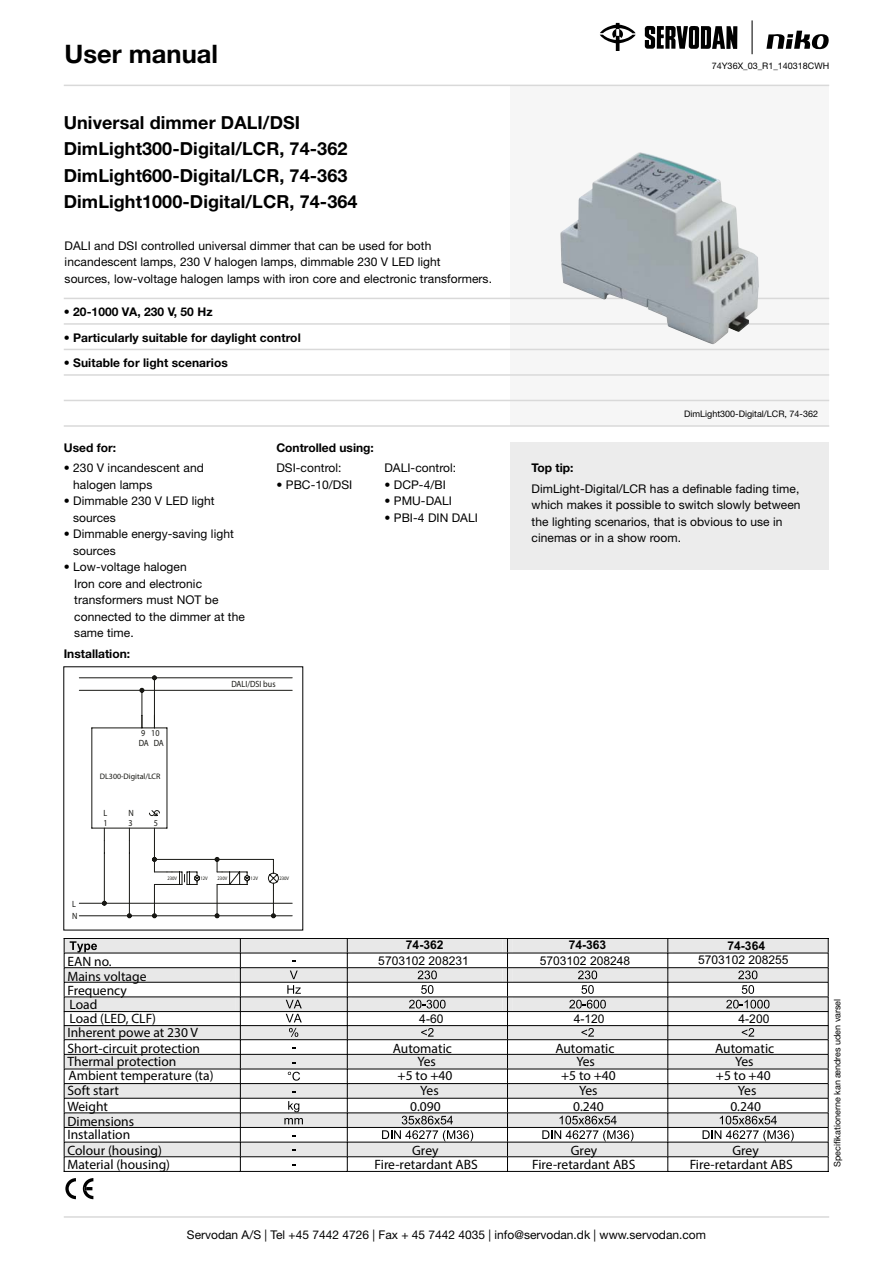
<style>
.page{position:relative;width:893px;height:1263px;background:#fff}
.page>*{position:absolute;margin:0;border:0;box-sizing:border-box;transform-origin:0 0}
.t1{font:700 25.5px "Helvetica Neue";color:#000}
.t2{font:700 18px/26.5px "Helvetica Neue";letter-spacing:.005em;color:#000}
.t3{font:13.5px/14.5px "Myriad Pro";color:#000}
.t4{font:12px/16.5px "Helvetica Neue";letter-spacing:.005em;color:#000}
.t5{font:700 12px "Helvetica Neue";letter-spacing:.005em;color:#000}
.t6{font:12px "Arial";color:#000}
.t7{font:700 12px "Arial";color:#000}
.t8{font:9px "Helvetica Neue";color:#000}
.t9{font:9px/10.1px "Myriad Pro";color:#181814;scale:.9 1}
.t10{font:7.95px "Myriad Pro";color:#181814}
.t11{font:5.1px "Myriad Pro";color:#181814;scale:.9 1}
</style>
<div class="page">
<svg style="left:600px;top:23px;width:36px;height:28px"></svg>
<svg style="left:645px;top:26px;width:92px;height:23px"></svg>
<svg style="left:766px;top:31px;width:63px;height:18px"></svg>
<hr style="left:752px;top:20px;width:1px;height:34px;background:#000">
<div style="left:510px;top:85px;width:319px;height:340px;background:#f6f6f6"></div>
<hr style="left:64px;top:399px;width:765px;height:2px;background:#d9d9d9">
<hr style="left:64px;top:425px;width:765px;height:2px;background:#d9d9d9">
<hr style="left:64px;top:297px;width:765px;height:2px;background:#d9d9d9">
<hr style="left:64px;top:323px;width:765px;height:2px;background:#d9d9d9">
<hr style="left:64px;top:348px;width:765px;height:2px;background:#d9d9d9">
<hr style="left:64px;top:374px;width:765px;height:2px;background:#d9d9d9">
<div style="left:510px;top:442px;width:319px;height:128px;background:#ececec"></div>
<hr style="left:104px;top:903px;width:188px;height:1px;background:#181814">
<svg style="left:79px;top:901px;width:28px;height:5px"></svg>
<hr style="left:79px;top:915px;width:50px;height:1px;background:#181814">
<hr style="left:104px;top:853px;width:1px;height:50px;background:#181814">
<svg style="left:152px;top:675px;width:5px;height:5px"></svg>
<hr style="left:79px;top:690px;width:63px;height:1px;background:#181814">
<hr style="left:142px;top:690px;width:150px;height:1px;background:#181814">
<hr style="left:79px;top:677px;width:75px;height:1px;background:#181814">
<hr style="left:154px;top:677px;width:138px;height:1px;background:#181814">
<svg style="left:104px;top:829px;width:1px;height:24px"></svg>
<svg style="left:127px;top:828px;width:165px;height:90px"></svg>
<svg style="left:149px;top:810px;width:11px;height:6px"></svg>
<hr style="left:92px;top:727px;width:75px;height:1px;background:#181814">
<hr style="left:92px;top:728px;width:1px;height:100px;background:#181814">
<hr style="left:92px;top:828px;width:75px;height:1px;background:#181814">
<hr style="left:167px;top:728px;width:1px;height:100px;background:#181814">
<svg style="left:139px;top:688px;width:5px;height:40px"></svg>
<svg style="left:154px;top:715px;width:1px;height:12px"></svg>
<hr style="left:154px;top:678px;width:1px;height:37px;background:#181814">
<hr style="left:64px;top:1216px;width:765px;height:2px;background:#d9d9d9">
<svg style="left:65px;top:1178px;width:11px;height:21px"></svg>
<svg style="left:83px;top:1178px;width:10px;height:21px"></svg>
<img style="left:560px;top:152px;width:199px;height:192px">
<svg style="left:64px;top:938px;width:765px;height:234px"></svg>
<hr style="left:64px;top:1025px;width:765px;height:1px;background:#000">
<hr style="left:64px;top:85px;width:765px;height:1px;background:#d9d9d9">
<h1 class="t1" style="left:65px;top:38px;width:155px">User manual</h1>
<h2 class="t2" style="left:64px;top:109px;width:295px">Universal dimmer DALI/DSI DimLight300-Digital/LCR, 74-362<br>DimLight600-Digital/LCR, 74-363<br>DimLight1000-Digital/LCR, 74-364</h2>
<p class="t4" style="left:65px;top:237px;width:429px">DALI and DSI controlled universal dimmer that can be used for both incandescent lamps, 230 V halogen lamps, dimmable 230 V LED light<br>sources, low-voltage halogen lamps with iron core and electronic transformers.</p>
<p class="t5" style="left:64px;top:305px;width:150px">• 20-1000 VA, 230 V, 50 Hz</p>
<p class="t5" style="left:64px;top:330px;width:238px">• Particularly suitable for daylight control</p>
<p class="t5" style="left:64px;top:356px;width:166px">• Suitable for light scenarios</p>
<p class="t5" style="left:64px;top:440px;width:54px">Used for:</p>
<p class="t4" style="left:73px;top:460px;width:132px;text-indent:-9px">• 230 V incandescent and halogen lamps</p>
<p class="t4" style="left:73px;top:493px;width:143px;text-indent:-9px">• Dimmable 230 V LED light sources</p>
<p class="t4" style="left:73px;top:526px;width:162px;text-indent:-9px">• Dimmable energy-saving light sources</p>
<p class="t4" style="left:74px;top:559px;width:172px;text-indent:-10px">• Low-voltage halogen<br>Iron core and electronic transformers must NOT be connected to the dimmer at the same time.</p>
<p class="t5" style="left:64px;top:646px;width:68px">Installation:</p>
<p class="t5" style="left:276px;top:440px;width:99px">Controlled using:</p>
<p class="t4" style="left:276px;top:460px;width:67px">DSI-control:</p>
<p class="t4" style="left:384px;top:460px;width:73px">DALI-control:</p>
<p class="t4" style="left:276px;top:476px;width:77px">• PBC-10/DSI</p>
<p class="t4" style="left:384px;top:476px;width:63px">• DCP-4/BI</p>
<p class="t4" style="left:384px;top:493px;width:69px">• PMU-DALI</p>
<p class="t4" style="left:384px;top:509px;width:95px">• PBI-4 DIN DALI</p>
<p class="t9" style="left:139px;top:728px;width:30px">9 10<br>DA DA</p>
<p class="t10" style="left:100px;top:771px;width:62px">DL300-Digital/LCR</p>
<p class="t9" style="left:104px;top:808px;width:6px">L<br>1</p>
<p class="t9" style="left:129px;top:818px;width:6px">3</p>
<p class="t9" style="left:154px;top:818px;width:6px">5</p>
<p class="t9" style="left:129px;top:808px;width:7px">N</p>
<p class="t9" style="left:231px;top:679px;width:51px">DALI/DSI bus</p>
<p class="t9" style="left:72px;top:897px;width:7px;line-height:12.6px">L<br>N</p>
<p class="t11" style="left:167px;top:875px;width:12px">230V</p>
<p class="t11" style="left:201px;top:875px;width:10px">12V</p>
<p class="t11" style="left:218px;top:875px;width:12px">230V</p>
<p class="t11" style="left:251px;top:875px;width:10px">12V</p>
<p class="t11" style="left:279px;top:875px;width:12px">230V</p>
<p class="t8" style="left:712px;top:60px;width:119px">74Y36X_03_R1_140318CWH</p>
<p class="t8" style="left:684px;top:408px;width:135px">DimLight300-Digital/LCR, 74-362</p>
<p class="t5" style="left:531px;top:460px;width:43px">Top tip:</p>
<p class="t4" style="left:531px;top:480px;width:271px">DimLight-Digital/LCR has a definable fading time, which makes it possible to switch slowly between the lighting scenarios, that is obvious to use in cinemas or in a show room.</p>
<p class="t7" style="left:406px;top:937px;width:39px">74-362</p>
<p class="t6" style="left:378px;top:953px;width:92px">5703102 208231</p>
<p class="t6" style="left:540px;top:953px;width:92px">5703102 208248</p>
<p class="t6" style="left:698px;top:952px;width:92px">5703102 208255</p>
<p class="t7" style="left:569px;top:937px;width:39px">74-363</p>
<p class="t7" style="left:727px;top:938px;width:39px">74-364</p>
<p class="t3" style="left:67px;top:954px;width:80px">EAN no.<br>Mains voltage<br>Frequency</p>
<p class="t3" style="left:67px;top:1025px;width:132px">Inherent powe at 230 V</p>
<p class="t3" style="left:69px;top:997px;width:29px">Load</p>
<p class="t3" style="left:67px;top:1041px;width:134px">Short-circuit protection</p>
<p class="t3" style="left:393px;top:1041px;width:61px">Automatic</p>
<p class="t3" style="left:555px;top:1041px;width:61px">Automatic</p>
<p class="t3" style="left:715px;top:1041px;width:61px">Automatic</p>
<p class="t3" style="left:67px;top:1054px;width:110px">Thermal protection</p>
<p class="t3" style="left:417px;top:1054px;width:20px">Yes</p>
<p class="t3" style="left:576px;top:1054px;width:20px">Yes</p>
<p class="t3" style="left:735px;top:1054px;width:20px">Yes</p>
<p class="t3" style="left:67px;top:1083px;width:53px">Soft start</p>
<p class="t3" style="left:420px;top:1083px;width:20px">Yes</p>
<p class="t3" style="left:579px;top:1083px;width:20px">Yes</p>
<p class="t3" style="left:738px;top:1083px;width:20px">Yes</p>
<p class="t3" style="left:69px;top:1011px;width:88px">Load (LED, CLF)</p>
<p class="t6" style="left:419px;top:1010px;width:26px">4-60</p>
<p class="t6" style="left:574px;top:1010px;width:32px">4-120</p>
<p class="t6" style="left:739px;top:1010px;width:32px">4-200</p>
<p class="t3" style="left:68px;top:1068px;width:147px">Ambient temperature (ta)</p>
<p class="t3" style="left:398px;top:1068px;width:56px">+5 to +40</p>
<p class="t3" style="left:561px;top:1068px;width:56px">+5 to +40</p>
<p class="t3" style="left:716px;top:1068px;width:56px">+5 to +40</p>
<p class="t3" style="left:67px;top:1099px;width:42px">Weight</p>
<p class="t3" style="left:410px;top:1099px;width:32px">0.090</p>
<p class="t3" style="left:573px;top:1099px;width:32px">0.240</p>
<p class="t3" style="left:730px;top:1099px;width:32px">0.240</p>
<p class="t3" style="left:67px;top:1114px;width:68px;line-height:13.6px">Dimensions<br>Installation</p>
<p class="t3" style="left:67px;top:1143px;width:96px">Colour (housing)</p>
<p class="t3" style="left:412px;top:1143px;width:28px">Grey</p>
<p class="t3" style="left:571px;top:1143px;width:28px">Grey</p>
<p class="t3" style="left:732px;top:1143px;width:28px">Grey</p>
<p class="t3" style="left:67px;top:1156px;width:104px">Material (housing)</p>
<p class="t3" style="left:375px;top:1156px;width:105px">Fire-retardant ABS</p>
<p class="t3" style="left:532px;top:1156px;width:105px">Fire-retardant ABS</p>
<p class="t3" style="left:690px;top:1156px;width:105px">Fire-retardant ABS</p>
<p class="t4" style="left:187px;top:1227px;width:521px">Servodan A/S | Tel +45 7442 4726 | Fax + 45 7442 4035 | info@servodan.dk | www.servodan.com</p>
<p class="t8" style="left:832px;top:1167px;width:170px;rotate:-90deg">Specifikationerne kan ændres uden varsel</p>
</div>
